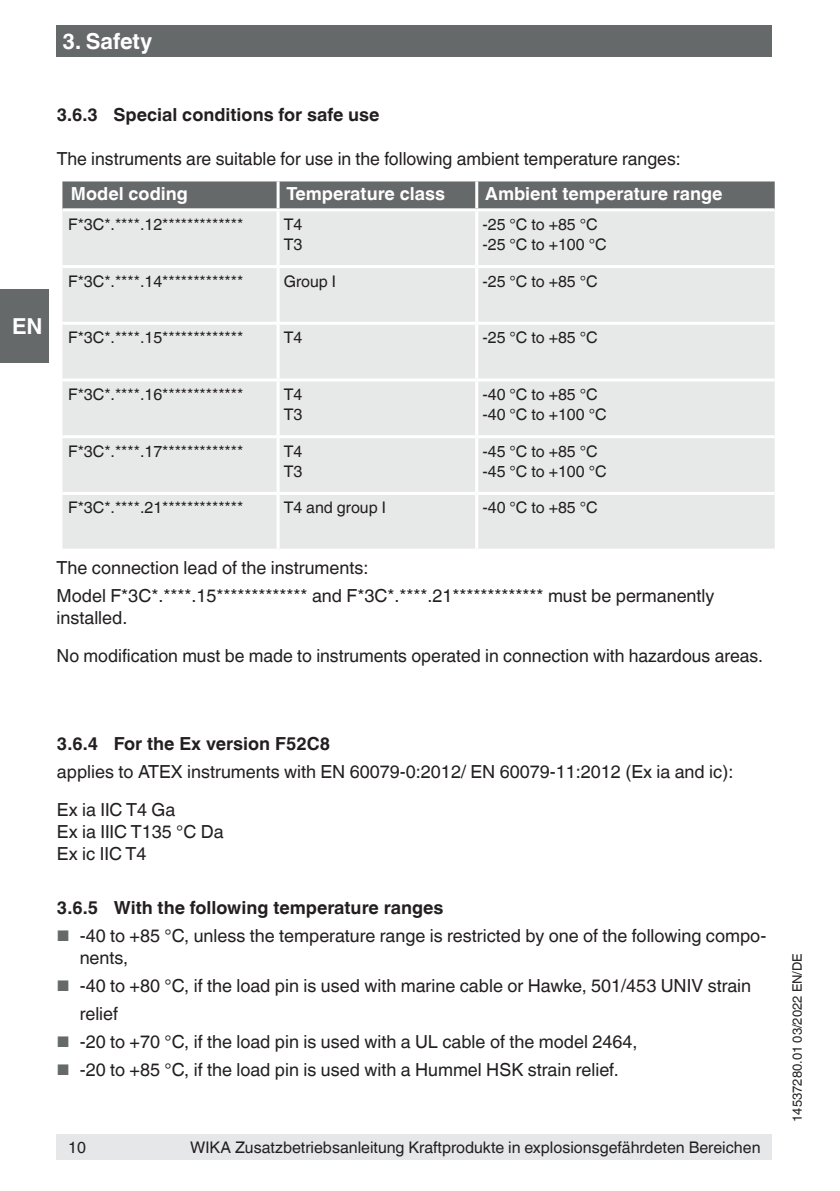
<style>
.page{position:relative;width:840px;height:1191px;background:#fff}
.page>*{position:absolute;margin:0;border:0;box-sizing:border-box;transform-origin:0 0}
.Tables_-_Headline{font:700 22px "Helvetica World";color:#fff}
.Running_text{font:18px/22px "Helvetica World";color:#231f20}
.t1{font:700 18px "Helvetica World";color:#231f20}
.Tables_-_Headline-2{font:700 18px "Helvetica World";color:#fff}
.Tables_-_Running_tex{font:16px "Helvetica World";color:#231f20}
.t2{font:13px "Helvetica World";color:#231f20}
.s1{font-size:15.4px;color:#666969}
</style>
<div class="page">
<div style="left:57px;top:26px;width:714px;height:31px;background:#666969"></div>
<div style="left:0;top:289px;width:48px;height:74px;background:#666969"></div>
<div style="left:57px;top:1134px;width:714px;height:25px;background:#e6e7e9"></div>
<div style="left:62px;top:181px;width:712px;height:27px;background:#666969"></div>
<div style="left:62px;top:211px;width:712px;height:337px;background:#e7e9e8"></div>
<hr style="left:276px;top:181px;width:3px;height:27px;background:#fff">
<hr style="left:475px;top:181px;width:3px;height:27px;background:#fff">
<hr style="left:276px;top:211px;width:3px;height:54px;background:#fff">
<hr style="left:475px;top:211px;width:3px;height:54px;background:#fff">
<hr style="left:62px;top:265px;width:216px;height:3px;background:#fff">
<hr style="left:278px;top:265px;width:198px;height:3px;background:#fff">
<hr style="left:276px;top:268px;width:3px;height:54px;background:#fff">
<hr style="left:476px;top:265px;width:298px;height:3px;background:#fff">
<hr style="left:475px;top:268px;width:3px;height:54px;background:#fff">
<hr style="left:62px;top:322px;width:216px;height:3px;background:#fff">
<hr style="left:278px;top:322px;width:198px;height:3px;background:#fff">
<hr style="left:276px;top:325px;width:3px;height:53px;background:#fff">
<hr style="left:476px;top:322px;width:298px;height:3px;background:#fff">
<hr style="left:475px;top:325px;width:3px;height:53px;background:#fff">
<hr style="left:62px;top:378px;width:216px;height:3px;background:#fff">
<hr style="left:278px;top:378px;width:198px;height:3px;background:#fff">
<hr style="left:276px;top:381px;width:3px;height:54px;background:#fff">
<hr style="left:476px;top:378px;width:298px;height:3px;background:#fff">
<hr style="left:475px;top:381px;width:3px;height:54px;background:#fff">
<hr style="left:62px;top:435px;width:216px;height:3px;background:#fff">
<hr style="left:278px;top:435px;width:198px;height:3px;background:#fff">
<hr style="left:276px;top:438px;width:3px;height:54px;background:#fff">
<hr style="left:476px;top:435px;width:298px;height:3px;background:#fff">
<hr style="left:475px;top:438px;width:3px;height:54px;background:#fff">
<hr style="left:62px;top:492px;width:216px;height:3px;background:#fff">
<hr style="left:278px;top:492px;width:198px;height:3px;background:#fff">
<hr style="left:276px;top:495px;width:3px;height:53px;background:#fff">
<hr style="left:476px;top:492px;width:298px;height:3px;background:#fff">
<hr style="left:475px;top:495px;width:3px;height:53px;background:#fff">
<p class="Tables_-_Headline" style="left:62px;top:29px;width:91px">3. Safety</p>
<p class="Tables_-_Headline" style="left:12px;top:313px;width:32px">EN</p>
<p class="t1" style="left:57px;top:104px;width:324px">3.6.3 Special conditions for safe use</p>
<p class="Running_text" style="left:57px;top:148px;width:625px">The instruments are suitable for use in the following ambient temperature ranges:</p>
<p class="Tables_-_Headline-2" style="left:71px;top:183px;width:118px">Model coding</p>
<p class="Tables_-_Headline-2" style="left:286px;top:183px;width:160px">Temperature class</p>
<p class="Tables_-_Headline-2" style="left:485px;top:183px;width:239px">Ambient temperature range</p>
<p class="Tables_-_Running_tex" style="left:68px;top:215px;width:176px">F*3C*.****.12*************</p>
<p class="Tables_-_Running_tex" style="left:283px;top:215px;width:20px">T4</p>
<p class="Tables_-_Running_tex" style="left:283px;top:235px;width:20px">T3</p>
<p class="Tables_-_Running_tex" style="left:482px;top:215px;width:117px">-25 °C to +85 °C</p>
<p class="Tables_-_Running_tex" style="left:482px;top:235px;width:126px">-25 °C to +100 °C</p>
<p class="Tables_-_Running_tex" style="left:68px;top:272px;width:176px">F*3C*.****.14*************</p>
<p class="Tables_-_Running_tex" style="left:283px;top:272px;width:54px">Group I</p>
<p class="Tables_-_Running_tex" style="left:482px;top:272px;width:117px">-25 °C to +85 °C</p>
<p class="Tables_-_Running_tex" style="left:68px;top:328px;width:176px">F*3C*.****.15*************</p>
<p class="Tables_-_Running_tex" style="left:283px;top:328px;width:20px">T4</p>
<p class="Tables_-_Running_tex" style="left:482px;top:328px;width:117px">-25 °C to +85 °C</p>
<p class="Tables_-_Running_tex" style="left:68px;top:385px;width:176px">F*3C*.****.16*************</p>
<p class="Tables_-_Running_tex" style="left:283px;top:385px;width:20px">T4</p>
<p class="Tables_-_Running_tex" style="left:283px;top:405px;width:20px">T3</p>
<p class="Tables_-_Running_tex" style="left:68px;top:442px;width:176px">F*3C*.****.17*************</p>
<p class="Tables_-_Running_tex" style="left:283px;top:442px;width:20px">T4</p>
<p class="Tables_-_Running_tex" style="left:283px;top:462px;width:20px">T3</p>
<p class="Tables_-_Running_tex" style="left:482px;top:385px;width:117px">-40 °C to +85 °C</p>
<p class="Tables_-_Running_tex" style="left:482px;top:405px;width:126px">-40 °C to +100 °C</p>
<p class="Tables_-_Running_tex" style="left:482px;top:442px;width:117px">-45 °C to +85 °C</p>
<p class="Tables_-_Running_tex" style="left:482px;top:462px;width:126px">-45 °C to +100 °C</p>
<p class="Tables_-_Running_tex" style="left:68px;top:498px;width:176px">F*3C*.****.21*************</p>
<p class="Tables_-_Running_tex" style="left:283px;top:498px;width:103px">T4 and group I</p>
<p class="Tables_-_Running_tex" style="left:482px;top:498px;width:117px">-40 °C to +85 °C</p>
<p class="Running_text" style="left:56px;top:557px;width:313px">The connection lead of the instruments:</p>
<p class="Running_text" style="left:56px;top:585px;width:659px">Model F*3C*.****.15************* and F*3C*.****.21************* must be permanently installed.</p>
<p class="Running_text" style="left:56px;top:645px;width:707px">No modification must be made to instruments operated in connection with hazardous areas.</p>
<p class="t1" style="left:57px;top:733px;width:274px">3.6.4 For the Ex version F52C8</p>
<p class="Running_text" style="left:57px;top:761px;width:677px">applies to ATEX instruments with EN 60079-0:2012/ EN 60079-11:2012 (Ex ia and ic):</p>
<p class="Running_text" style="left:57px;top:799px;width:120px">Ex ia IIC T4 Ga</p>
<p class="Running_text" style="left:57px;top:821px;width:168px">Ex ia IIIC T135 °C Da</p>
<p class="Running_text" style="left:57px;top:843px;width:91px">Ex ic IIC T4</p>
<p class="t1" style="left:57px;top:897px;width:388px">3.6.5 With the following temperature ranges</p>
<p class="Running_text" style="left:80px;top:925px;width:687px;text-indent:-23px"><span class="s1">■</span> -40 to +85 °C, unless the temperature range is restricted by one of the following compo&shy;nents,</p>
<p class="Running_text" style="left:80px;top:972px;width:672px;line-height:28px;text-indent:-23px"><span class="s1">■</span> -40 to +80 °C, if the load pin is used with marine cable or Hawke, 501/453 UNIV strain relief</p>
<p class="Running_text" style="left:57px;top:1031px;width:581px"><span class="s1">■</span> -20 to +70 °C, if the load pin is used with a UL cable of the model 2464,</p>
<p class="Running_text" style="left:57px;top:1059px;width:563px"><span class="s1">■</span> -20 to +85 °C, if the load pin is used with a Hummel HSK strain relief.</p>
<p class="Tables_-_Running_tex" style="left:68px;top:1137px;width:19px">10</p>
<p class="Tables_-_Running_tex" style="left:190px;top:1137px;width:571px">WIKA Zusatzbetriebsanleitung Kraftprodukte in explosionsgefährdeten Bereichen</p>
<p class="t2" style="left:789px;top:1121px;width:170px;rotate:-90deg">14537280.01 03/2022 EN/DE</p>
</div>
